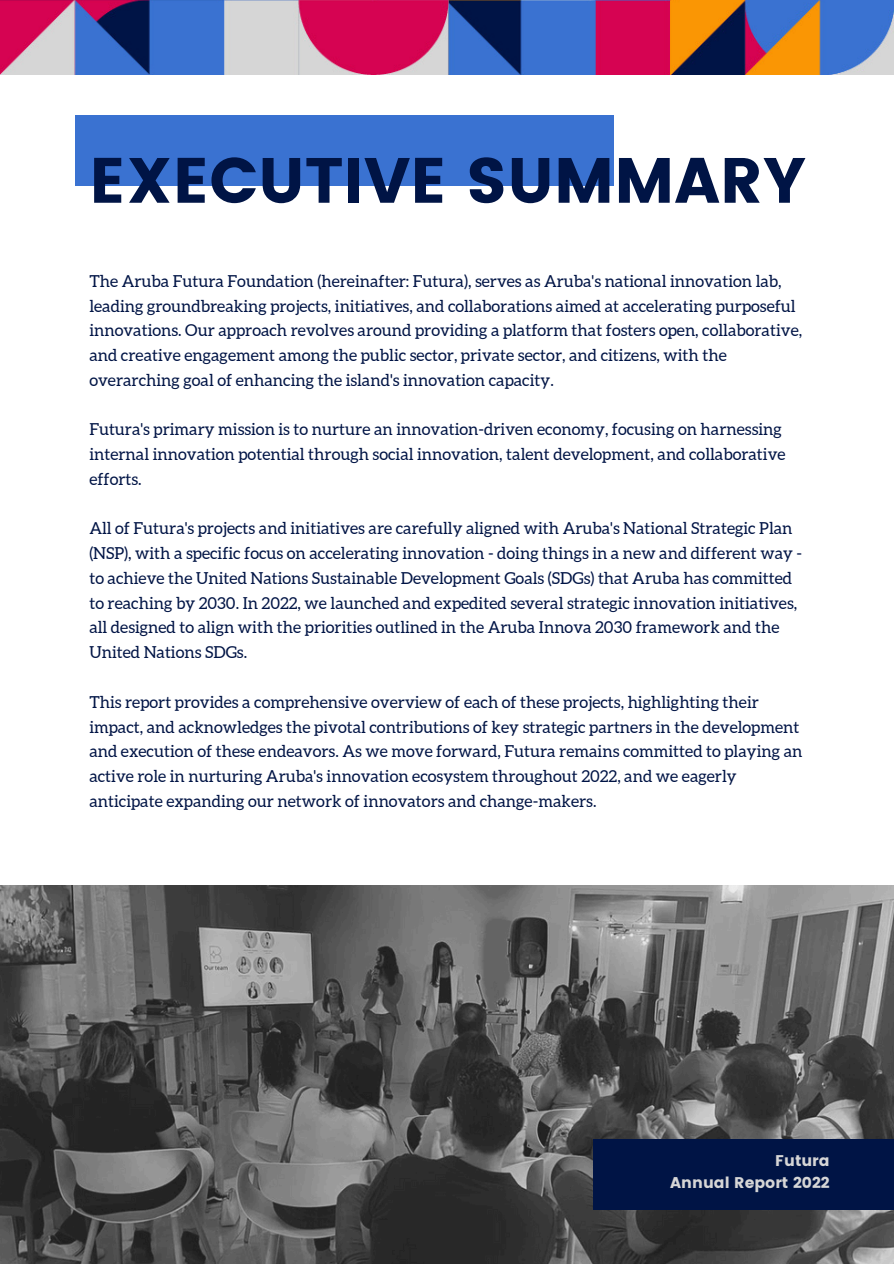
<style>
.page{position:relative;width:894px;height:1264px;background:#fff}
.page>*{position:absolute;margin:0;border:0;box-sizing:border-box;transform-origin:0 0}
.t1{font:63.75px "Poppins";color:#001445}
.t2{font:16.5px/24.8px "Aleo";color:#001445}
.t3{font:15.45px/21.3px "Poppins";color:#d6d6d6;text-align:right}
</style>
<div class="page">
<div style="left:75px;top:115px;width:539px;height:70px;background:#3a72d1"></div>
<img style="left:0;top:885px;width:893px;height:378px">
<div style="left:592px;top:1138px;width:301px;height:71px;background:#001445"></div>
<img style="left:0;top:0;width:893px;height:75px">
<p class="t1" style="left:89px;top:143px;width:718px">EXECUTIVE SUMMARY</p>
<p class="t2" style="left:89px;top:268px;width:714px">The Aruba Futura Foundation (hereinafter: Futura), serves as Aruba's national innovation lab, leading groundbreaking projects, initiatives, and collaborations aimed at accelerating purposeful innovations. Our approach revolves around providing a platform that fosters open, collaborative, and creative engagement among the public sector, private sector, and citizens, with the overarching goal of enhancing the island's innovation capacity.</p>
<h1 class="t2" style="left:89px;top:417px;width:697px">Futura's primary mission is to nurture an innovation-driven economy, focusing on harnessing internal innovation potential through social innovation, talent development, and collaborative efforts.</h1>
<p class="t2" style="left:89px;top:516px;width:714px">All of Futura's projects and initiatives are carefully aligned with Aruba's National Strategic Plan (NSP), with a specific focus on accelerating innovation - doing things in a new and different way - to achieve the United Nations Sustainable Development Goals (SDGs) that Aruba has committed to reaching by 2030. In 2022, we launched and expedited several strategic innovation initiatives, all designed to align with the priorities outlined in the Aruba Innova 2030 framework and the United Nations SDGs.</p>
<p class="t2" style="left:89px;top:689px;width:714px">This report provides a comprehensive overview of each of these projects, highlighting their impact, and acknowledges the pivotal contributions of key strategic partners in the development and execution of these endeavors. As we move forward, Futura remains committed to playing an active role in nurturing Aruba's innovation ecosystem throughout 2022, and we eagerly anticipate expanding our network of innovators and change-makers.</p>
<h2 class="t3" style="left:670px;top:1150px;width:161px">Futura<br>Annual Report 2022</h2>
</div>
